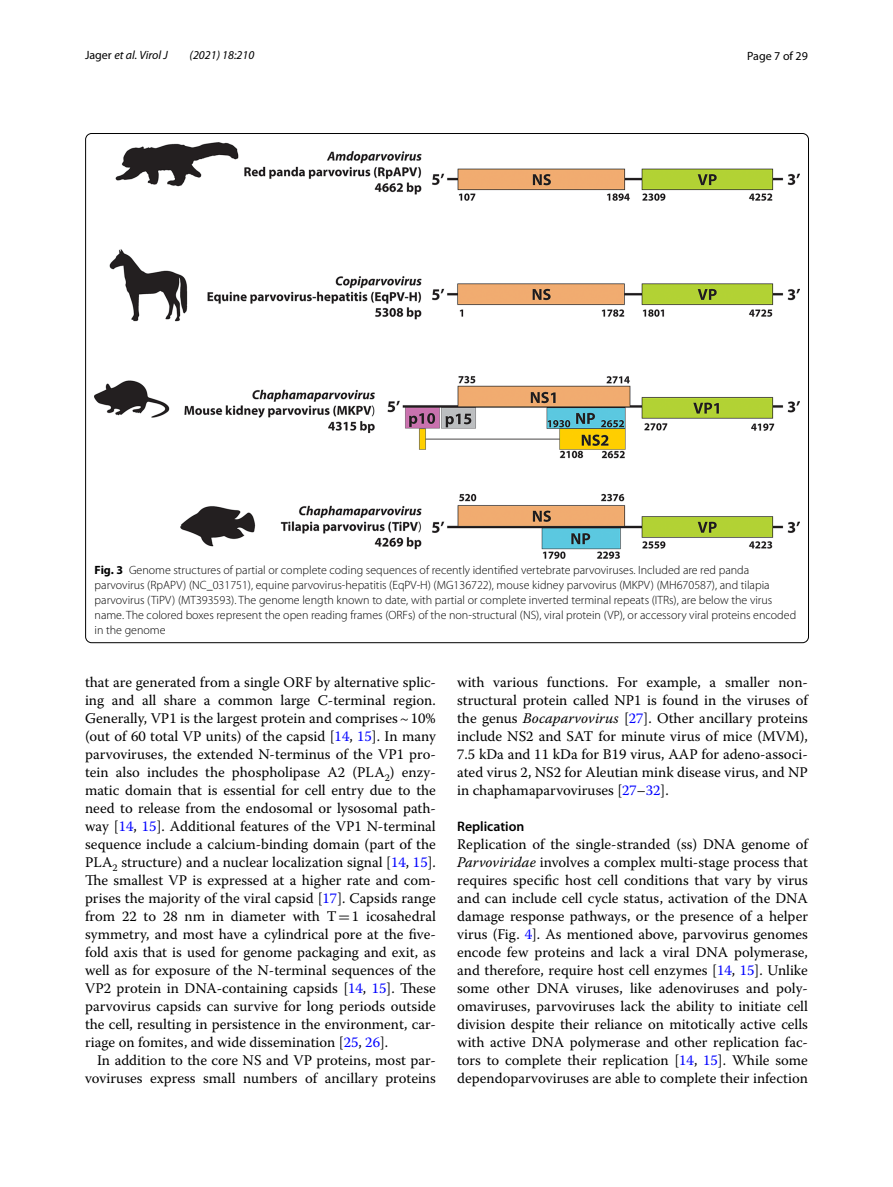
<style>
.page{position:relative;width:893px;height:1187px;background:#fff}
.page>*{position:absolute;margin:0;border:0;box-sizing:border-box;transform-origin:0 0}
.t1{font:14.7px/18px "Warnock Pro";color:#000;text-align:justify}
.t2{font:600 13.8px "Myriad Pro";color:#000}
.t3{font:300 12px/15px "Myriad Pro";color:#000}
.t4{font:italic 12px "Myriad Pro";color:#000}
.t5{font:12px "Myriad Pro";color:#000}
.s1{font-style:normal}
.s2{font-weight:700}
.s3{color:#00f}
.s4{font-family:"MTSY"}
.s5{font-style:italic}
</style>
<div class="page">
<img style="left:94px;top:142px;width:706px;height:416px">
<p class="t4" style="left:85px;top:48px;width:84px"><span class="s1">Jager</span> et al. Virol J</p>
<p class="t4" style="left:190px;top:48px;width:66px">(2021) 18:210</p>
<p class="t5" style="left:747px;top:48px;width:62px">Page 7 of 29</p>
<p class="t3" style="left:95px;top:562px;width:703px"><span class="s2">Fig. 3</span> Genome structures of partial or complete coding sequences of recently identified vertebrate parvoviruses. Included are red panda parvovirus (RpAPV) (NC_031751), equine parvovirus-hepatitis (EqPV-H) (MG136722), mouse kidney parvovirus (MKPV) (MH670587), and tilapia parvovirus (TiPV) (MT393593). The genome length known to date, with partial or complete inverted terminal repeats (ITRs), are below the virus name. The colored boxes represent the open reading frames (ORFs) of the non-structural (NS), viral protein (VP), or accessory viral proteins encoded in the genome</p>
<p class="t1" style="left:85px;top:673px;width:352px">that are generated from a single ORF by alternative splic&shy;ing and all share a common large C-terminal region.<br>Generally, VP1 is the largest protein and comprises~10% (out of 60 total VP units) of the capsid [<span class="s3">14</span>, <span class="s3">15</span>]. In many parvoviruses, the extended N-terminus of the VP1 pro&shy;tein also includes the phospholipase A2 (PLA<sub>2</sub>) enzy&shy;matic domain that is essential for cell entry due to the need to release from the endosomal or lysosomal path&shy;way [<span class="s3">14</span>, <span class="s3">15</span>]. Additional features of the VP1 N-terminal sequence include a calcium-binding domain (part of the PLA<sub>2</sub> structure) and a nuclear localization signal [<span class="s3">14</span>, <span class="s3">15</span>].<br>The smallest VP is expressed at a higher rate and com&shy;prises the majority of the viral capsid [<span class="s3">17</span>]. Capsids range from 22 to 28 nm in diameter with T<span class="s4">=</span>1 icosahedral symmetry, and most have a cylindrical pore at the five&shy;fold axis that is used for genome packaging and exit, as well as for exposure of the N-terminal sequences of the VP2 protein in DNA-containing capsids [<span class="s3">14</span>, <span class="s3">15</span>]. These parvovirus capsids can survive for long periods outside the cell, resulting in persistence in the environment, car&shy;riage on fomites, and wide dissemination [<span class="s3">25</span>, <span class="s3">26</span>].</p>
<p class="t1" style="left:85px;top:1051px;width:352px;text-align:right">In addition to the core NS and VP proteins, most par&shy;voviruses express small numbers of ancillary proteins</p>
<p class="t1" style="left:457px;top:673px;width:352px">with various functions. For example, a smaller non&shy;structural protein called NP1 is found in the viruses of the genus <span class="s5">Bocaparvovirus</span> [<span class="s3">27</span>]. Other ancillary proteins include NS2 and SAT for minute virus of mice (MVM), 7.5 kDa and 11 kDa for B19 virus, AAP for adeno-associ&shy;ated virus 2, NS2 for Aleutian mink disease virus, and NP in chaphamaparvoviruses [<span class="s3">27</span>–<span class="s3">32</span>].</p>
<p class="t2" style="left:457px;top:817px;width:69px">Replication</p>
<p class="t1" style="left:457px;top:835px;width:352px">Replication of the single-stranded (ss) DNA genome of <span class="s5">Parvoviridae</span> involves a complex multi-stage process that requires specific host cell conditions that vary by virus and can include cell cycle status, activation of the DNA damage response pathways, or the presence of a helper virus (Fig. <span class="s3">4</span>]. As mentioned above, parvovirus genomes encode few proteins and lack a viral DNA polymerase, and therefore, require host cell enzymes [<span class="s3">14</span>, <span class="s3">15</span>]. Unlike some other DNA viruses, like adenoviruses and poly&shy;omaviruses, parvoviruses lack the ability to initiate cell division despite their reliance on mitotically active cells with active DNA polymerase and other replication fac&shy;tors to complete their replication [<span class="s3">14</span>, <span class="s3">15</span>]. While some dependoparvoviruses are able to complete their infection</p>
</div>
